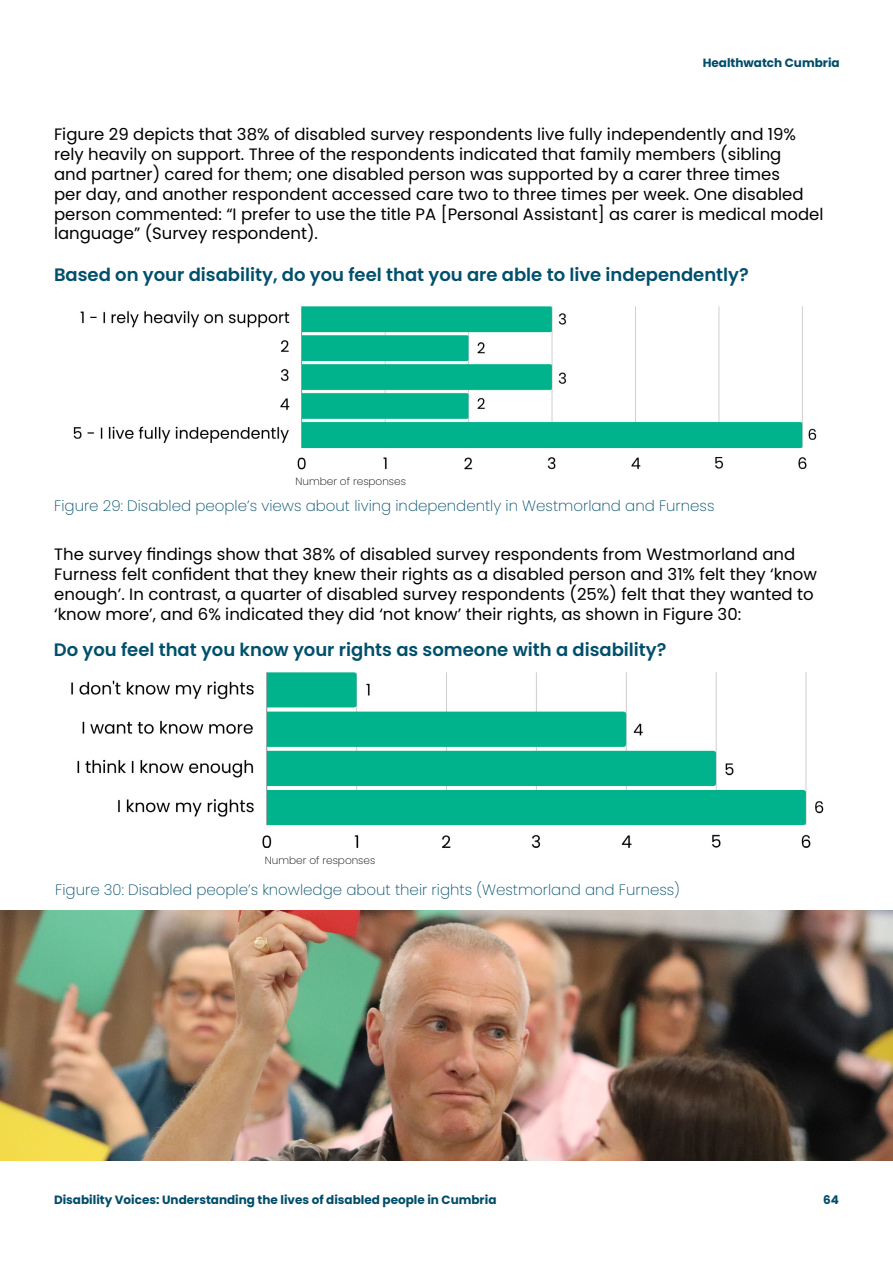
<style>
.page{position:relative;width:893px;height:1263px;background:#fff}
.page>*{position:absolute;margin:0;border:0;box-sizing:border-box;transform-origin:0 0}
.t1{font:600 18px "Poppins";color:#004f6b}
.t2{font:16.5px/19.8px "Poppins";color:#000}
.t3{font:200 15px "Poppins";color:#004f6b}
.t4{font:700 12px "Poppins";color:#004d6a}
.t5{font:200 10.5px "Poppins";color:#000}
</style>
<div class="page">
<img style="left:73px;top:306px;width:744px;height:164px">
<img style="left:71px;top:672px;width:753px;height:176px">
<img style="left:0;top:910px;width:893px;height:251px">
<p class="t4" style="left:703px;top:55px;width:139px">Healthwatch Cumbria</p>
<p class="t2" style="left:54px;top:125px;width:771px">Figure 29 depicts that 38% of disabled survey respondents live fully independently and 19% rely heavily on support. Three of the respondents indicated that family members (sibling<br>and partner) cared for them; one disabled person was supported by a carer three times<br>per day, and another respondent accessed care two to three times per week. One disabled person commented: “I prefer to use the title PA [Personal Assistant] as carer is medical model language” (Survey respondent).</p>
<p class="t1" style="left:54px;top:265px;width:696px">Based on your disability, do you feel that you are able to live independently?</p>
<p class="t5" style="left:296px;top:475px;width:112px">Number of responses</p>
<p class="t3" style="left:54px;top:497px;width:662px">Figure 29: Disabled people’s views about living independently in Westmorland and Furness</p>
<p class="t2" style="left:54px;top:545px;width:764px">The survey findings show that 38% of disabled survey respondents from Westmorland and Furness felt confident that they knew their rights as a disabled person and 31% felt they ‘know enough’. In contrast, a quarter of disabled survey respondents (25%) felt that they wanted to ‘know more’, and 6% indicated they did ‘not know’ their rights, as shown in Figure 30:</p>
<p class="t1" style="left:54px;top:640px;width:614px">Do you feel that you know your rights as someone with a disability?</p>
<p class="t5" style="left:265px;top:854px;width:112px">Number of responses</p>
<p class="t3" style="left:55px;top:881px;width:626px">Figure 30: Disabled people’s knowledge about their rights (Westmorland and Furness)</p>
<p class="t4" style="left:54px;top:1192px;width:444px">Disability Voices: Understanding the lives of disabled people in Cumbria</p>
<p class="t4" style="left:823px;top:1192px;width:17px">64</p>
</div>
